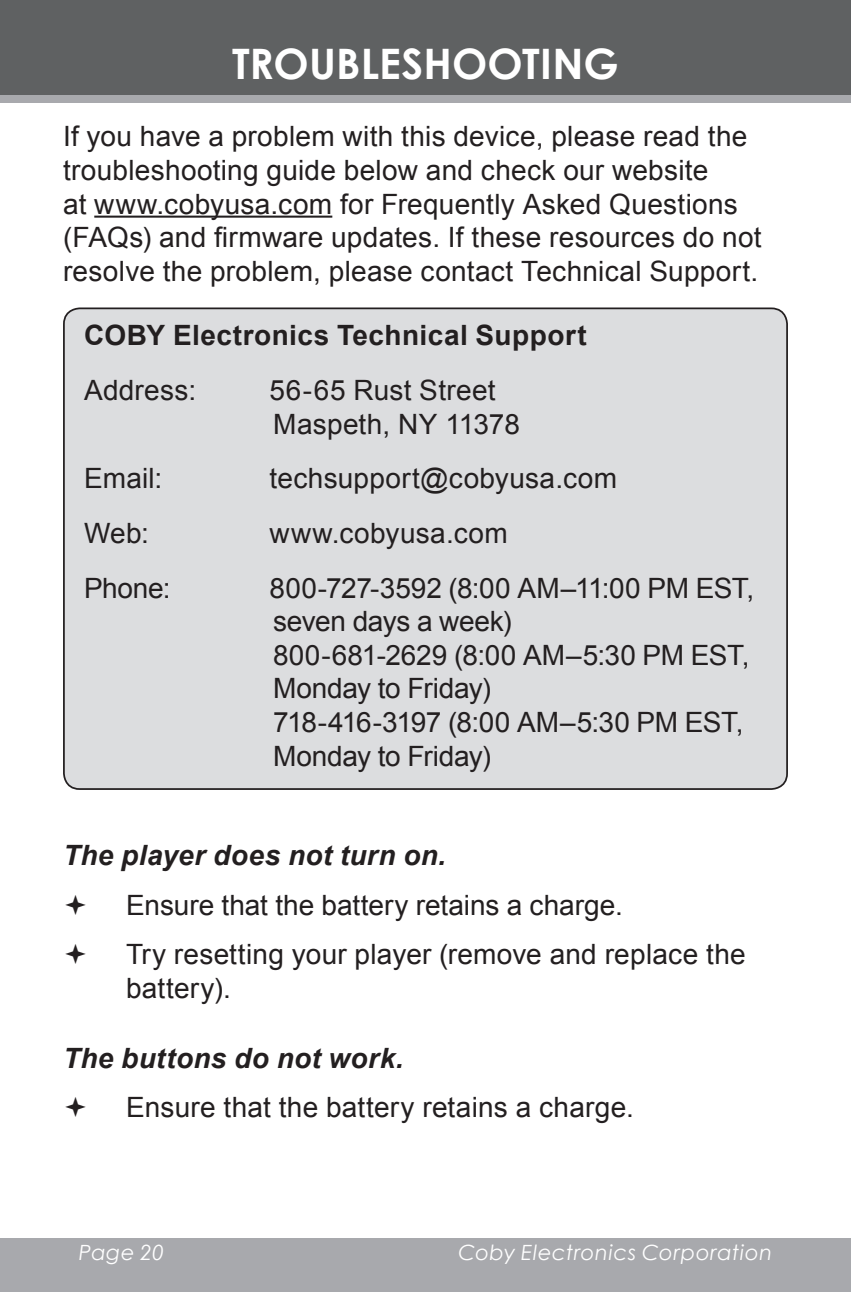
<style>
.page{position:relative;width:851px;height:1292px;background:#fff}
.page>*{position:absolute;margin:0;border:0;box-sizing:border-box;transform-origin:0 0}
.t1{font:700 42px "Century Gothic";color:#fff}
.t2{font:28px/33.6px "Arial";letter-spacing:.01em;color:#231f20}
.t3{font:28px/33.6px "Arial";letter-spacing:-.015em;color:#231f20}
.t4{font:italic 700 28px "Arial";letter-spacing:.01em;color:#231f20}
.t5{font:700 28px "Arial";letter-spacing:.015em;color:#231f20}
.t6{font:italic 21px "Century Gothic";letter-spacing:.03em;color:#fff}
</style>
<div class="page">
<div style="left:0;top:1237px;width:850px;height:55px;background:#a8a9ad"></div>
<div style="left:0;top:94px;width:850px;height:9px;background:#a8a9ad"></div>
<div style="left:0;top:0;width:850px;height:94px;background:#5f6162"></div>
<hr style="left:850px;top:1237px;width:1px;height:55px;background:#a8a9ad">
<hr style="left:850px;top:0;width:1px;height:94px;background:#5f6162">
<hr style="left:94px;top:216px;width:238px;height:2px;background:#231f20">
<div style="left:64px;top:308px;width:723px;height:481px;background:#dcdddf;border-radius:16px"></div>
<div style="left:63px;top:307px;width:725px;height:483px;border:2px solid #231f20;border-radius:16px"></div>
<h1 class="t1" style="left:232px;top:32px;width:388px">TROUBLESHOOTING</h1>
<p class="t2" style="left:63px;top:120px;width:700px">If you have a problem with this device, please read the troubleshooting guide below and check our website<br>at www.cobyusa.com for Frequently Asked Questions (FAQs) and firmware updates. If these resources do not resolve the problem, please contact Technical Support.</p>
<p class="t5" style="left:84px;top:317px;width:504px">COBY Electronics Technical Support</p>
<p class="t2" style="left:84px;top:374px;width:114px">Address:</p>
<p class="t2" style="left:270px;top:374px;width:252px">56-65 Rust Street<br>Maspeth, NY 11378</p>
<p class="t2" style="left:84px;top:462px;width:80px">Email:</p>
<p class="t2" style="left:270px;top:462px;width:349px">techsupport@cobyusa.com</p>
<p class="t2" style="left:84px;top:516px;width:66px">Web:</p>
<p class="t2" style="left:270px;top:516px;width:239px">www.cobyusa.com</p>
<p class="t2" style="left:84px;top:571px;width:88px">Phone:</p>
<p class="t3" style="left:270px;top:571px;width:486px">800-727-3592 (8:00 AM–11:00 PM EST, seven days a week)<br>800-681-2629 (8:00 AM–5:30 PM EST,<br>Monday to Friday)<br>718-416-3197 (8:00 AM–5:30 PM EST,<br>Monday to Friday)</p>
<p class="t4" style="left:63px;top:837px;width:384px">The player does not turn on.</p>
<p class="t2" style="left:126px;top:880px;width:621px;line-height:49.4px">Ensure that the battery retains a charge.<br>Try resetting your player (remove and replace the</p>
<p class="t2" style="left:126px;top:971px;width:106px">battery).</p>
<p class="t4" style="left:63px;top:1039px;width:342px">The buttons do not work.</p>
<p class="t2" style="left:126px;top:1090px;width:509px">Ensure that the battery retains a charge.</p>
<p class="t6" style="left:79px;top:1238px;width:87px">Page 20</p>
<p class="t6" style="left:458px;top:1238px;width:315px">Coby Electronics Corporation</p>
</div>
